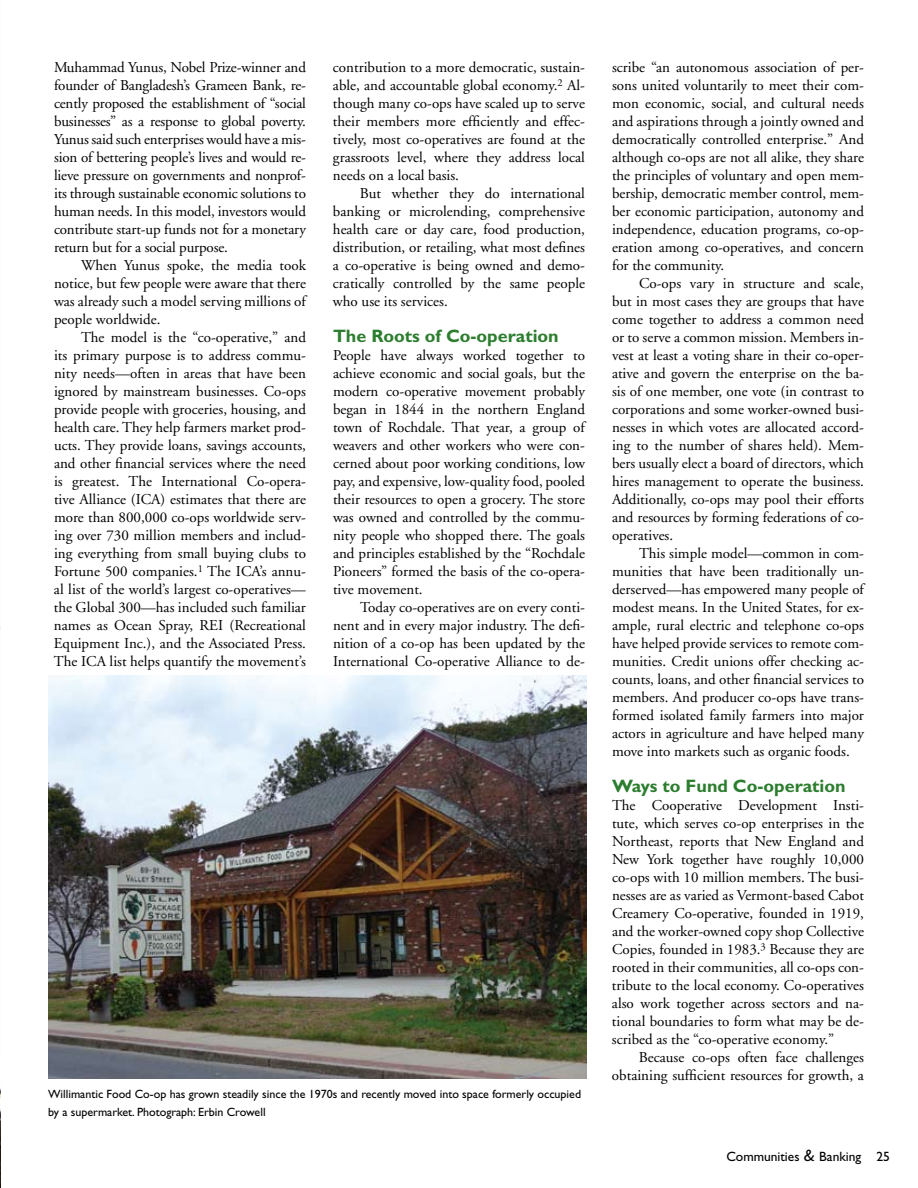
<style>
.page{position:relative;width:918px;height:1188px;background:#fff}
.page>*{position:absolute;margin:0;border:0;box-sizing:border-box;transform-origin:0 0}
.t1{font:700 18px "Gill Sans";color:#2d7d2f}
.t2{font:15px/18px "Adobe Garamond";color:#000;text-align:justify}
.t3{font:13.5px "Gill Sans";color:#000}
.t4{font:12px/18px "Gill Sans";color:#000}
.s1{font-style:italic;font-size:16.5px}
</style>
<div class="page">
<img style="left:49px;top:675px;width:537px;height:403px">
<img style="left:0;top:627px;width:1px;height:561px">
<p class="t2" style="left:54px;top:59px;width:254px">Muhammad Yunus, Nobel Prize-winner and founder of Bangladesh’s Grameen Bank, re&shy;cently proposed the establishment of “social businesses” as a response to global poverty.<br>Yunus said such enterprises would have a mis&shy;sion of bettering people’s lives and would re&shy;lieve pressure on governments and nonprof&shy;its through sustainable economic solutions to human needs. In this model, investors would contribute start-up funds not for a monetary return but for a social purpose.</p>
<p class="t2" style="left:54px;top:257px;width:254px;text-indent:27px">When Yunus spoke, the media took notice, but few people were aware that there was already such a model serving millions of people worldwide.</p>
<p class="t2" style="left:54px;top:329px;width:254px;text-indent:27px">The model is the “co-operative,” and its primary purpose is to address commu&shy;nity needs—often in areas that have been ignored by mainstream businesses. Co-ops provide people with groceries, housing, and health care. They help farmers market prod&shy;ucts. They provide loans, savings accounts, and other financial services where the need is greatest. The International Co-opera&shy;tive Alliance (ICA) estimates that there are more than 800,000 co-ops worldwide serv&shy;ing over 730 million members and includ&shy;ing everything from small buying clubs to Fortune 500 companies.<sup>1</sup> The ICA’s annu&shy;al list of the world’s largest co-operatives— the Global 300—has included such familiar names as Ocean Spray, REI (Recreational Equipment Inc.), and the Associated Press.<br>The ICA list helps quantify the movement’s</p>
<p class="t2" style="left:333px;top:59px;width:254px">contribution to a more democratic, sustain&shy;able, and accountable global economy.<sup>2</sup> Al&shy;though many co-ops have scaled up to serve their members more efficiently and effec&shy;tively, most co-operatives are found at the grassroots level, where they address local needs on a local basis.</p>
<p class="t2" style="left:333px;top:185px;width:254px;text-indent:27px">But whether they do international banking or microlending, comprehensive health care or day care, food production, distribution, or retailing, what most defines a co-operative is being owned and demo&shy;cratically controlled by the same people who use its services.</p>
<p class="t1" style="left:333px;top:325px;width:227px">The Roots of Co-operation</p>
<p class="t2" style="left:333px;top:347px;width:254px">People have always worked together to achieve economic and social goals, but the modern co-operative movement probably began in 1844 in the northern England town of Rochdale. That year, a group of weavers and other workers who were con&shy;cerned about poor working conditions, low pay, and expensive, low-quality food, pooled their resources to open a grocery. The store was owned and controlled by the commu&shy;nity people who shopped there. The goals and principles established by the “Rochdale Pioneers” formed the basis of the co-opera&shy;tive movement.</p>
<p class="t2" style="left:333px;top:599px;width:254px;text-indent:27px">Today co-operatives are on every conti&shy;nent and in every major industry. The defi&shy;nition of a co-op has been updated by the International Co-operative Alliance to de-</p>
<p class="t4" style="left:48px;top:1085px;width:535px">Willimantic Food Co-op has grown steadily since the 1970s and recently moved into space formerly occupied by a supermarket. Photograph: Erbin Crowell</p>
<p class="t2" style="left:612px;top:59px;width:254px">scribe “an autonomous association of per&shy;sons united voluntarily to meet their com&shy;mon economic, social, and cultural needs and aspirations through a jointly owned and democratically controlled enterprise.” And although co-ops are not all alike, they share the principles of voluntary and open mem&shy;bership, democratic member control, mem&shy;ber economic participation, autonomy and independence, education programs, co-op&shy;eration among co-operatives, and concern for the community.</p>
<p class="t2" style="left:612px;top:275px;width:254px;text-indent:27px">Co-ops vary in structure and scale, but in most cases they are groups that have come together to address a common need or to serve a common mission. Members in&shy;vest at least a voting share in their co-oper&shy;ative and govern the enterprise on the ba&shy;sis of one member, one vote (in contrast to corporations and some worker-owned busi&shy;nesses in which votes are allocated accord&shy;ing to the number of shares held). Mem&shy;bers usually elect a board of directors, which hires management to operate the business.<br>Additionally, co-ops may pool their efforts and resources by forming federations of co&shy;operatives.</p>
<p class="t2" style="left:612px;top:545px;width:254px;text-indent:27px">This simple model—common in com&shy;munities that have been traditionally un&shy;derserved—has empowered many people of modest means. In the United States, for ex&shy;ample, rural electric and telephone co-ops have helped provide services to remote com&shy;munities. Credit unions offer checking ac&shy;counts, loans, and other financial services to members. And producer co-ops have trans&shy;formed isolated family farmers into major actors in agriculture and have helped many move into markets such as organic foods.</p>
<p class="t1" style="left:612px;top:775px;width:235px">Ways to Fund Co-operation</p>
<p class="t2" style="left:612px;top:797px;width:254px">The Cooperative Development Insti&shy;tute, which serves co-op enterprises in the Northeast, reports that New England and New York together have roughly 10,000 co-ops with 10 million members. The busi&shy;nesses are as varied as Vermont-based Cabot Creamery Co-operative, founded in 1919, and the worker-owned copy shop Collective Copies, founded in 1983.<sup>3</sup> Because they are rooted in their communities, all co-ops con&shy;tribute to the local economy. Co-operatives also work together across sectors and na&shy;tional boundaries to form what may be de&shy;scribed as the “co-operative economy.”</p>
<p class="t2" style="left:612px;top:1049px;width:254px;text-align:right">Because co-ops often face challenges obtaining sufficient resources for growth, a</p>
<p class="t3" style="left:726px;top:1149px;width:165px">Communities <span class="s1">&amp;</span> Banking 25</p>
</div>
